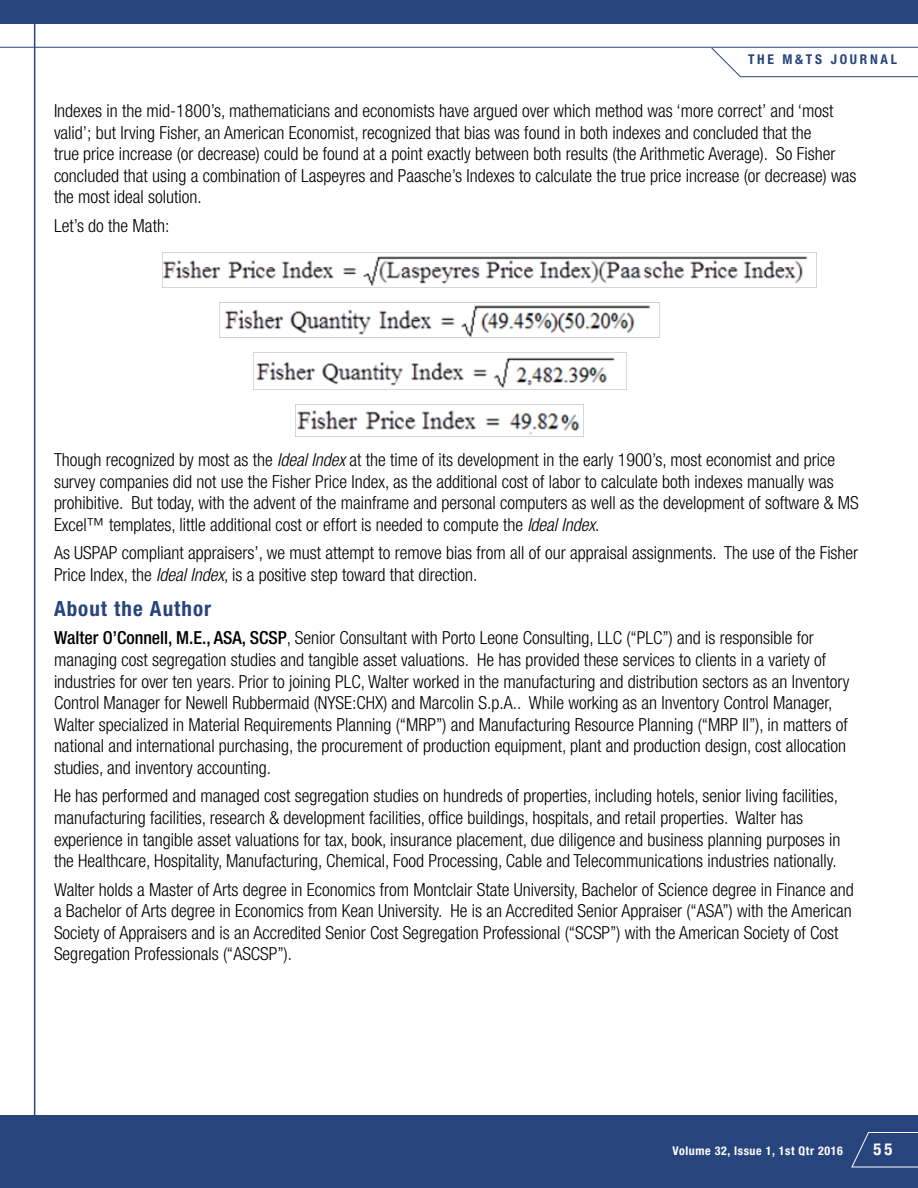
<style>
.page{position:relative;width:918px;height:1188px;background:#fff}
.page>*{position:absolute;margin:0;border:0;box-sizing:border-box;transform-origin:0 0}
.t1{font:700 condensed 21px "Helvetica Neue";letter-spacing:.05em;color:#27447c}
.t2{font:300 condensed 18px/21.6px "Helvetica Neue";color:#000}
.t3{font:700 condensed 16.5px "Helvetica Neue";color:#fff}
.t4{font:700 condensed 13.5px "Helvetica Neue";letter-spacing:.2em;color:#27447c}
.t5{font:700 condensed 12px "Helvetica Neue";letter-spacing:.05em;color:#fff}
.s1{font-style:italic}
.s2{font-weight:500}
</style>
<div class="page">
<img style="left:162px;top:252px;width:655px;height:36px">
<img style="left:219px;top:302px;width:441px;height:36px">
<img style="left:253px;top:352px;width:374px;height:38px">
<img style="left:295px;top:404px;width:289px;height:33px">
<hr style="left:0;top:47px;width:918px;height:1px;background:#27447c">
<hr style="left:34px;top:0;width:1px;height:1188px;background:#27447c">
<svg style="left:711px;top:47px;width:207px;height:30px"></svg>
<div style="left:0;top:1115px;width:918px;height:73px;background:#27447c"></div>
<div style="left:0;top:0;width:918px;height:24px;background:#27447c"></div>
<svg style="left:851px;top:1132px;width:67px;height:36px"></svg>
<p class="t4" style="left:748px;top:52px;width:150px">THE M&amp;TS JOURNAL</p>
<p class="t2" style="left:54px;top:100px;width:804px">Indexes in the mid-1800’s, mathematicians and economists have argued over which method was ‘more correct’ and ‘most valid’; but Irving Fisher, an American Economist, recognized that bias was found in both indexes and concluded that the<br>true price increase (or decrease) could be found at a point exactly between both results (the Arithmetic Average). So Fisher concluded that using a combination of Laspeyres and Paasche’s Indexes to calculate the true price increase (or decrease) was the most ideal solution.</p>
<p class="t2" style="left:54px;top:214px;width:117px">Let’s do the Math:</p>
<p class="t2" style="left:54px;top:449px;width:806px">Though recognized by most as the <span class="s1">Ideal Index</span> at the time of its development in the early 1900’s, most economist and price survey companies did not use the Fisher Price Index, as the additional cost of labor to calculate both indexes manually was prohibitive. But today, with the advent of the mainframe and personal computers as well as the development of software &amp; MS Excel™ templates, little additional cost or effort is needed to compute the <span class="s1">Ideal Index</span>.</p>
<p class="t2" style="left:54px;top:542px;width:806px">As USPAP compliant appraisers’, we must attempt to remove bias from all of our appraisal assignments. The use of the Fisher<br>Price Index, the <span class="s1">Ideal Index</span>, is a positive step toward that direction.</p>
<p class="t1" style="left:54px;top:596px;width:159px">About the Author</p>
<p class="t2" style="left:54px;top:627px;width:797px"><span class="s2">Walter O’Connell, M.E., ASA, SCSP</span>, Senior Consultant with Porto Leone Consulting, LLC (“PLC”) and is responsible for managing cost segregation studies and tangible asset valuations. He has provided these services to clients in a variety of industries for over ten years. Prior to joining PLC, Walter worked in the manufacturing and distribution sectors as an Inventory Control Manager for Newell Rubbermaid (NYSE:CHX) and Marcolin S.p.A.. While working as an Inventory Control Manager, Walter specialized in Material Requirements Planning (“MRP”) and Manufacturing Resource Planning (“MRP II”), in matters of national and international purchasing, the procurement of production equipment, plant and production design, cost allocation studies, and inventory accounting.</p>
<p class="t2" style="left:54px;top:785px;width:788px">He has performed and managed cost segregation studies on hundreds of properties, including hotels, senior living facilities, manufacturing facilities, research &amp; development facilities, office buildings, hospitals, and retail properties. Walter has experience in tangible asset valuations for tax, book, insurance placement, due diligence and business planning purposes in the Healthcare, Hospitality, Manufacturing, Chemical, Food Processing, Cable and Telecommunications industries nationally.</p>
<p class="t2" style="left:54px;top:878px;width:801px">Walter holds a Master of Arts degree in Economics from Montclair State University, Bachelor of Science degree in Finance and a Bachelor of Arts degree in Economics from Kean University. He is an Accredited Senior Appraiser (“ASA”) with the American Society of Appraisers and is an Accredited Senior Cost Segregation Professional (“SCSP”) with the American Society of Cost Segregation Professionals (“ASCSP”).</p>
<p class="t5" style="left:673px;top:1144px;width:172px">Volume 32, Issue 1, 1st Qtr 2016</p>
<p class="t3" style="left:873px;top:1139px;width:21px">55</p>
</div>
